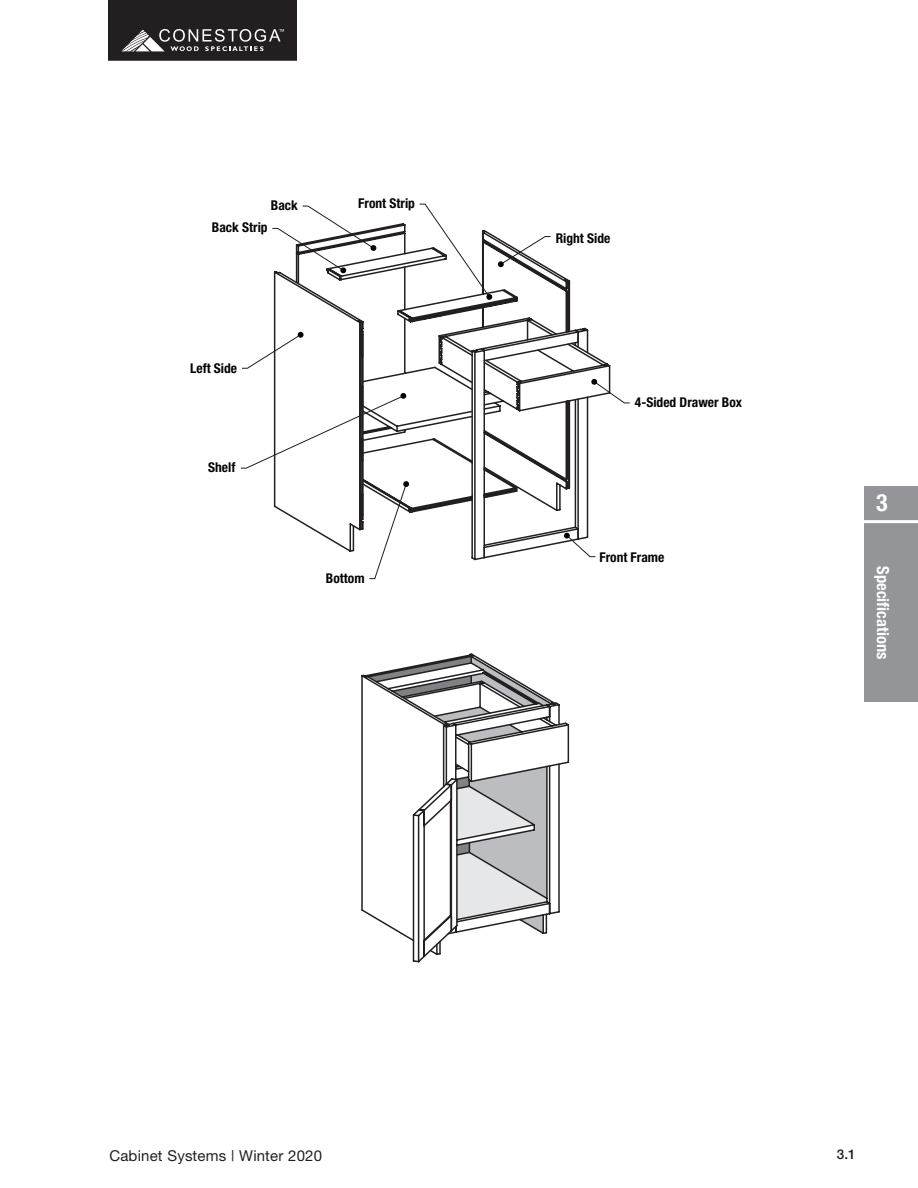
<style>
.page{position:relative;width:918px;height:1188px;background:#fff}
.page>*{position:absolute;margin:0;border:0;box-sizing:border-box;transform-origin:0 0}
.t1{font:700 condensed 24px "Helvetica Neue";color:#fff}
.t2{font:700 condensed 16.5px "Helvetica Neue";letter-spacing:.005em;color:#fff}
.t3{font:15px "Helvetica Neue";letter-spacing:.01em;color:#231f20}
.t4{font:700 condensed 13.5px "Helvetica Neue";color:#040503}
.t5{font:500 13.5px "Helvetica Neue LT Std";color:#231f20}
</style>
<div class="page">
<svg style="left:108px;top:0;width:189px;height:61px;background:#363334"></svg>
<div style="left:864px;top:486px;width:54px;height:216px;background:#939598"></div>
<hr style="left:864px;top:520px;width:54px;height:3px;background:#fff">
<svg style="left:273px;top:273px;width:338px;height:689px"></svg>
<svg style="left:294px;top:223px;width:292px;height:719px"></svg>
<svg style="left:498px;top:236px;width:53px;height:31px"></svg>
<svg style="left:591px;top:379px;width:39px;height:25px"></svg>
<svg style="left:240px;top:385px;width:166px;height:84px"></svg>
<svg style="left:369px;top:481px;width:40px;height:98px"></svg>
<svg style="left:242px;top:332px;width:62px;height:37px"></svg>
<svg style="left:564px;top:533px;width:32px;height:24px"></svg>
<svg style="left:272px;top:205px;width:104px;height:68px"></svg>
<svg style="left:419px;top:203px;width:73px;height:97px"></svg>
<p class="t4" style="left:271px;top:197px;width:28px">Back</p>
<p class="t4" style="left:358px;top:195px;width:58px">Front Strip</p>
<p class="t4" style="left:212px;top:219px;width:57px">Back Strip</p>
<p class="t4" style="left:190px;top:360px;width:48px">Left Side</p>
<p class="t4" style="left:208px;top:459px;width:29px">Shelf</p>
<p class="t4" style="left:326px;top:570px;width:40px">Bottom</p>
<p class="t4" style="left:556px;top:230px;width:56px">Right Side</p>
<p class="t4" style="left:635px;top:394px;width:109px">4-Sided Drawer Box</p>
<p class="t4" style="left:599px;top:549px;width:66px">Front Frame</p>
<h1 class="t1" style="left:876px;top:482px;width:13px">3</h1>
<p class="t2" style="left:897px;top:566px;width:95px;rotate:90deg">Specifications</p>
<p class="t3" style="left:110px;top:1147px;width:214px">Cabinet Systems | Winter 2020</p>
<p class="t5" style="left:837px;top:1146px;width:20px">3.1</p>
</div>
